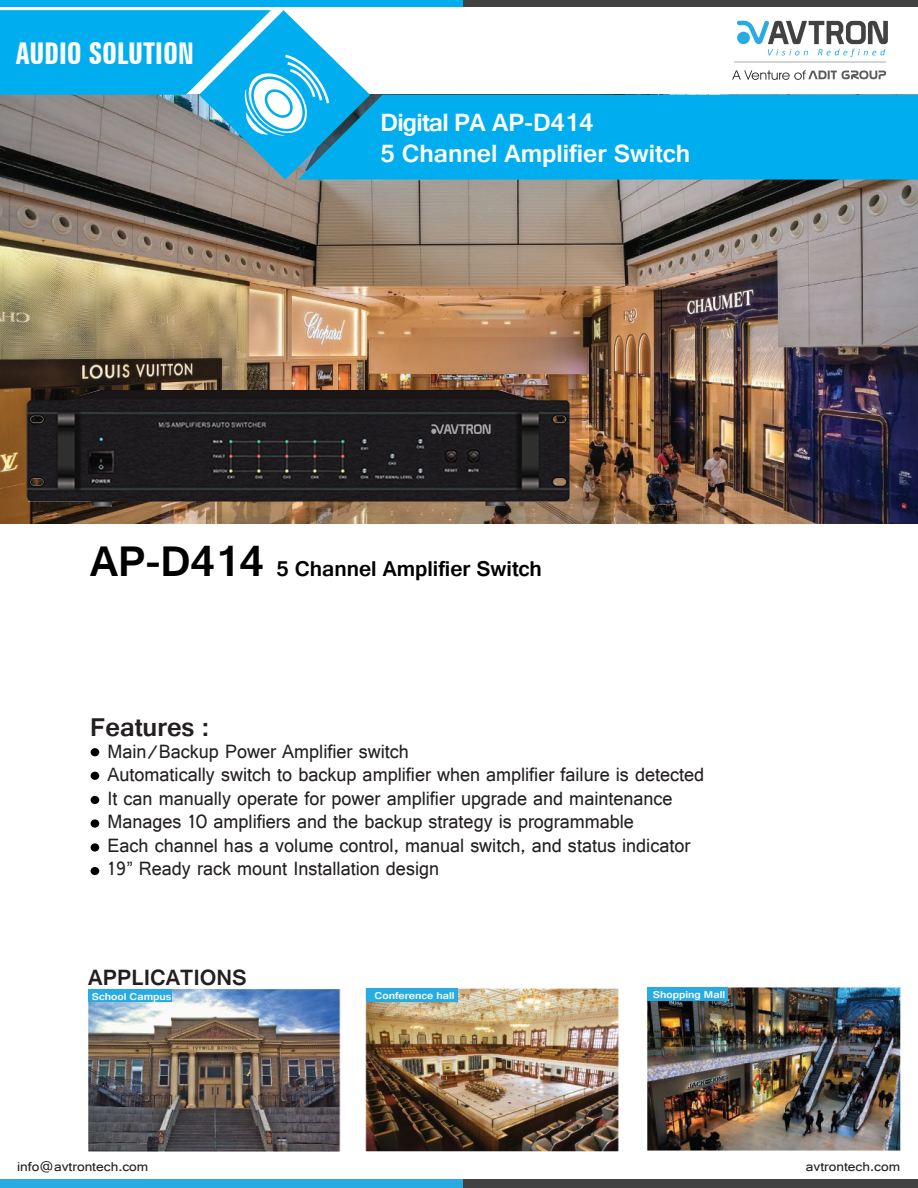
<style>
.page{position:relative;width:918px;height:1188px;background:#fff}
.page>*{position:absolute;margin:0;border:0;box-sizing:border-box;transform-origin:0 0}
.t1{font:700 extra-condensed 30px "Zurich BT";color:#fff}
.t2{font:700 27px "Gautami";color:#231f20}
.t3{font:700 26.25px/31.5px "Gautami";color:#fff}
.t4{font:700 23.25px "Gautami";color:#231f20}
.t5{font:700 22.5px "Gautami";color:#000}
.t6{font:20.25px/23.4px "Gautami";color:#231f20;scale:.96 1}
.t7{font:13.5px "Gautami";color:#231f20;scale:1.1 1}
.t8{font:700 10.5px "Gautami";color:#fdfdfd;scale:1.1 1}
.s1{font-size:45px}
</style>
<div class="page">
<img style="left:1px;top:180px;width:917px;height:343px">
<img style="left:89px;top:987px;width:812px;height:164px">
<div style="left:0;top:0;width:917px;height:6px;background:#00aeef"></div>
<div style="left:464px;top:0;width:454px;height:6px;background:#424243"></div>
<hr style="left:734px;top:62px;width:152px;height:1px;background:#d3d4d3">
<svg style="left:732px;top:70px;width:154px;height:10px"></svg>
<svg style="left:737px;top:21px;width:151px;height:36px"></svg>
<div style="left:0;top:1179px;width:918px;height:9px;background:#27abe2"></div>
<div style="left:463px;top:1179px;width:455px;height:9px;background:#424243"></div>
<div style="left:370px;top:95px;width:548px;height:85px;background:#00aeef"></div>
<svg style="left:0;top:10px;width:370px;height:170px;background:#4ba7c9"></svg>
<div style="left:88px;top:990px;width:84px;height:12px;background:#27abe2"></div>
<div style="left:367px;top:989px;width:91px;height:13px;background:#27abe2"></div>
<div style="left:647px;top:988px;width:81px;height:13px;background:#27abe2"></div>
<div style="left:91px;top:748px;width:8px;height:8px;background:#010101;border-radius:50%"></div>
<div style="left:91px;top:772px;width:8px;height:8px;background:#010101;border-radius:50%"></div>
<div style="left:91px;top:796px;width:8px;height:8px;background:#010101;border-radius:50%"></div>
<div style="left:91px;top:819px;width:8px;height:9px;background:#010101;border-radius:50%"></div>
<div style="left:91px;top:843px;width:8px;height:9px;background:#010101;border-radius:50%"></div>
<div style="left:91px;top:867px;width:8px;height:8px;background:#010101;border-radius:50%"></div>
<img style="left:19px;top:390px;width:558px;height:133px">
<h1 class="t1" style="left:16px;top:36px;width:179px">AUDIO SOLUTION</h1>
<p class="t3" style="left:380px;top:106px;width:311px">Digital PA AP-D414<br>5 Channel Amplifier Switch</p>
<p class="t5" style="left:90px;top:555px;width:453px"><span class="s1">AP-D414</span> 5 Channel Amplifier Switch</p>
<h2 class="t2" style="left:90px;top:711px;width:120px">Features :</h2>
<p class="t6" style="left:107px;top:739px;width:623px">Main/Backup Power Amplifier switch<br>Automatically switch to backup amplifier when amplifier failure is detected It can manually operate for power amplifier upgrade and maintenance Manages 10 amplifiers and the backup strategy is programmable<br>Each channel has a volume control, manual switch, and status indicator 19” Ready rack mount Installation design</p>
<p class="t4" style="left:88px;top:963px;width:160px">APPLICATIONS</p>
<p class="t8" style="left:92px;top:990px;width:74px">School Campus</p>
<p class="t8" style="left:375px;top:989px;width:74px">Conference hall</p>
<p class="t8" style="left:653px;top:988px;width:67px">Shopping Mall</p>
<p class="t7" style="left:17px;top:1159px;width:121px">info@avtrontech.com</p>
<p class="t7" style="left:806px;top:1159px;width:87px">avtrontech.com</p>
</div>
